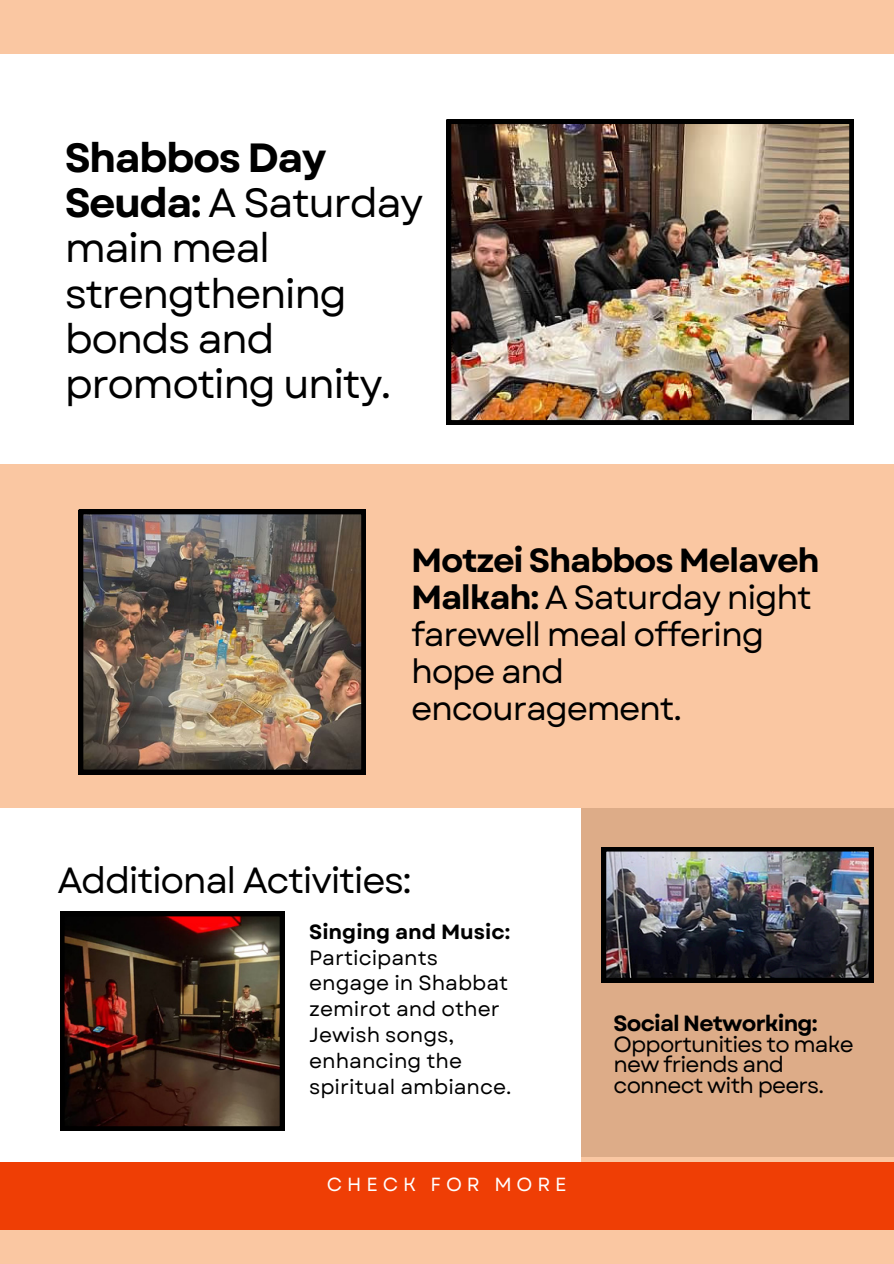
<style>
.page{position:relative;width:894px;height:1264px;background:#fff}
.page>*{position:absolute;margin:0;border:0;box-sizing:border-box;transform-origin:0 0}
.t1{font:40.8px/45px "Garet";letter-spacing:-.04em;color:#000}
.t2{font:36.3px "Garet";letter-spacing:-.04em;color:#000}
.t3{font:33.45px/36.9px "Garet";letter-spacing:-.04em;color:#000}
.t4{font:22.05px/20.4px "Garet";letter-spacing:-.04em;color:#000}
.t5{font:20.55px/25.8px "Garet";color:#000}
.t6{font:18.9px "Garet";letter-spacing:.26em;color:#fff}
.s1{font-weight:700}
</style>
<div class="page">
<div style="left:0;top:0;width:893px;height:1263px;background:#fac7a2"></div>
<div style="left:0;top:54px;width:893px;height:409px;background:#fff"></div>
<div style="left:0;top:807px;width:580px;height:402px;background:#fff"></div>
<div style="left:0;top:1162px;width:893px;height:67px;background:#ef3e05"></div>
<div style="left:581px;top:807px;width:312px;height:349px;background:#ddac88"></div>
<img style="left:446px;top:119px;width:407px;height:305px">
<img style="left:79px;top:510px;width:286px;height:264px">
<img style="left:60px;top:911px;width:224px;height:219px">
<img style="left:601px;top:847px;width:271px;height:135px">
<p class="t1" style="left:65px;top:136px;width:360px"><span class="s1">Shabbos Day<br>Seuda:</span> A Saturday main meal strengthening bonds and promoting unity.</p>
<h3 class="t3" style="left:411px;top:542px;width:410px"><span class="s1">Motzei Shabbos Melaveh<br>Malkah:</span> A Saturday night farewell meal offering hope and encouragement.</h3>
<h2 class="t2" style="left:57px;top:854px;width:356px">Additional Activities:</h2>
<h2 class="t5" style="left:309px;top:918px;width:204px"><span class="s1">Singing and Music:<br></span>Participants engage in Shabbat zemirot and other<br>Jewish songs, enhancing the spiritual ambiance.</h2>
<p class="t6" style="left:327px;top:1171px;width:241px">CHECK FOR MORE</p>
<p class="t4" style="left:613px;top:1013px;width:241px"><span class="s1">Social Networking:<br></span>Opportunities to make new friends and connect with peers.</p>
</div>
